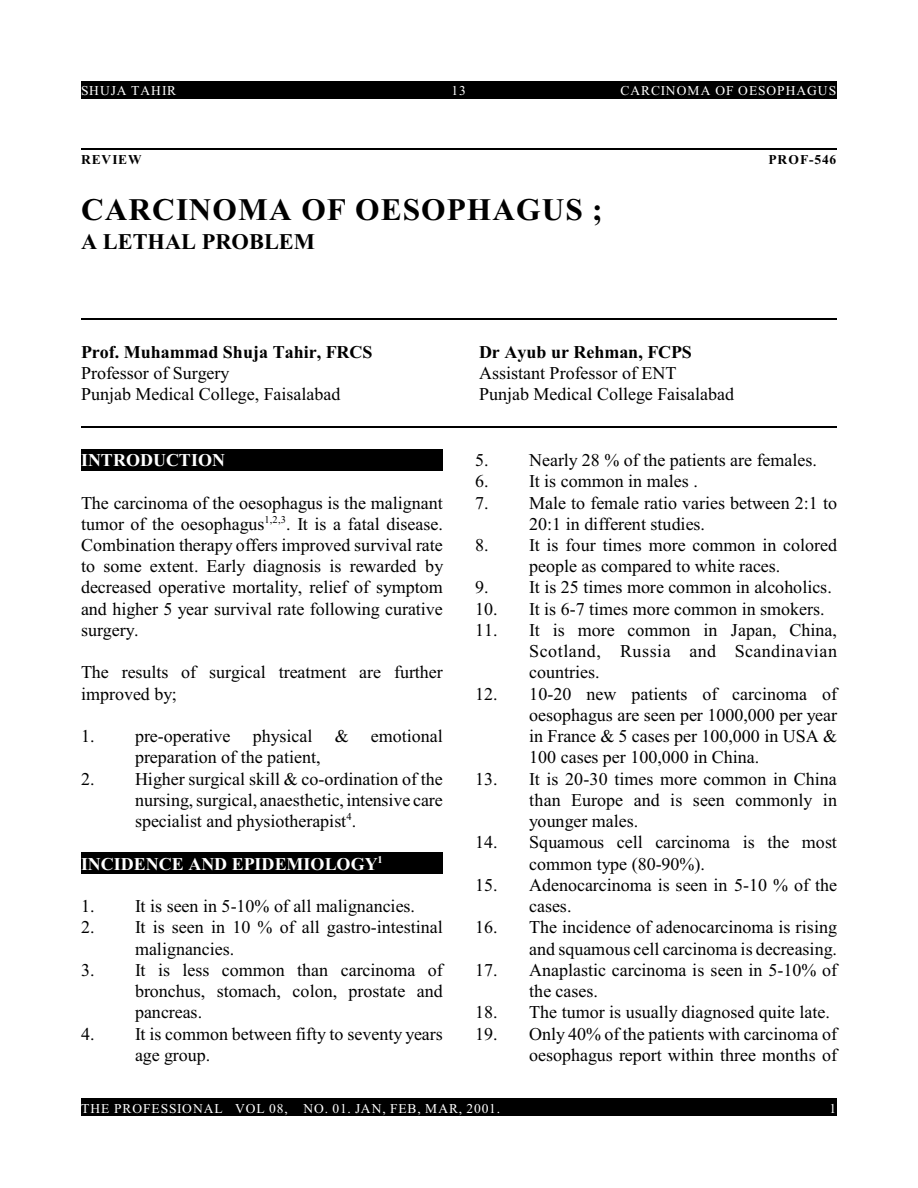
<style>
.page{position:relative;width:918px;height:1188px;background:#fff}
.page>*{position:absolute;margin:0;border:0;box-sizing:border-box;transform-origin:0 0}
.t1{font:700 31.35px "Times New Roman";letter-spacing:.035em;color:#000}
.t2{font:700 22.35px "Times New Roman";color:#000}
.t3{font:18px/21.3px "Times New Roman";color:#000}
.t4{font:700 18px "Times New Roman";color:#000}
.t5{font:700 18px "Times New Roman";letter-spacing:-.005em;color:#fff}
.t6{font:13.5px "Times New Roman";letter-spacing:.065em;color:#fff}
.t7{font:700 13.5px "Times New Roman";letter-spacing:.06em;color:#000}
.t8{font:10.5px "Times New Roman";color:#000}
</style>
<div class="page">
<div style="left:81px;top:81px;width:756px;height:17px;background:#000"></div>
<div style="left:81px;top:1099px;width:756px;height:17px;background:#000"></div>
<div style="left:81px;top:449px;width:362px;height:21px;background:#000"></div>
<div style="left:81px;top:853px;width:362px;height:21px;background:#000"></div>
<hr style="left:81px;top:148px;width:756px;height:2px;background:#000">
<hr style="left:81px;top:318px;width:756px;height:1px;background:#000">
<hr style="left:81px;top:426px;width:756px;height:2px;background:#000">
<p class="t6" style="left:81px;top:86px;width:97px">SHUJA TAHIR</p>
<p class="t6" style="left:451px;top:86px;width:16px">13</p>
<p class="t6" style="left:621px;top:86px;width:217px">CARCINOMA OF OESOPHAGUS</p>
<p class="t7" style="left:81px;top:155px;width:62px">REVIEW</p>
<p class="t7" style="left:768px;top:155px;width:69px">PROF-546</p>
<h1 class="t1" style="left:81px;top:199px;width:523px">CARCINOMA OF OESOPHAGUS ;</h1>
<p class="t2" style="left:81px;top:234px;width:236px">A LETHAL PROBLEM</p>
<p class="t4" style="left:81px;top:346px;width:293px">Prof. Muhammad Shuja Tahir, FRCS</p>
<p class="t3" style="left:81px;top:364px;width:261px">Professor of Surgery<br>Punjab Medical College, Faisalabad</p>
<p class="t5" style="left:81px;top:454px;width:146px">INTRODUCTION</p>
<p class="t3" style="left:81px;top:494px;width:363px">The carcinoma of the oesophagus is the malignant tumor of the oesophagus . It is a fatal disease.</p>
<p class="t8" style="left:265px;top:515px;width:23px">1,2,3</p>
<p class="t3" style="left:81px;top:536px;width:364px;text-align:justify">Combination therapy offers improved survival rate to some extent. Early diagnosis is rewarded by decreased operative mortality, relief of symptom and higher 5 year survival rate following curative surgery.</p>
<p class="t3" style="left:81px;top:663px;width:363px">The results of surgical treatment are further improved by;</p>
<p class="t3" style="left:135px;top:727px;width:309px;text-indent:-54px">1. pre-operative physical &amp; emotional preparation of the patient,</p>
<p class="t3" style="left:135px;top:770px;width:309px;text-align:justify;text-indent:-54px">2. Higher surgical skill &amp; co-ordination of the nursing, surgical, anaesthetic, intensive care specialist and physiotherapist .<sup>4</sup></p>
<p class="t5" style="left:81px;top:858px;width:303px">INCIDENCE AND EPIDEMIOLOGY<sup>1</sup></p>
<p class="t3" style="left:81px;top:897px;width:336px">1. It is seen in 5-10% of all malignancies.</p>
<p class="t3" style="left:135px;top:918px;width:309px;text-indent:-54px">2. It is seen in 10 % of all gastro-intestinal malignancies.</p>
<p class="t3" style="left:135px;top:961px;width:309px;text-align:justify;text-indent:-54px">3. It is less common than carcinoma of bronchus, stomach, colon, prostate and pancreas.</p>
<p class="t3" style="left:135px;top:1025px;width:309px;text-indent:-54px">4. It is common between fifty to seventy years age group.</p>
<p class="t4" style="left:479px;top:346px;width:214px">Dr Ayub ur Rehman, FCPS</p>
<p class="t3" style="left:479px;top:364px;width:256px">Assistant Professor of ENT<br>Punjab Medical College Faisalabad</p>
<p class="t3" style="left:475px;top:451px;width:343px">5. Nearly 28 % of the patients are females.</p>
<p class="t3" style="left:475px;top:472px;width:224px">6. It is common in males .</p>
<p class="t3" style="left:529px;top:494px;width:309px;text-indent:-54px">7. Male to female ratio varies between 2:1 to<br>20:1 in different studies.</p>
<p class="t3" style="left:475px;top:536px;width:363px;text-align:center">8. It is four times more common in colored people as compared to white races.</p>
<p class="t3" style="left:475px;top:579px;width:358px">9. It is 25 times more common in alcoholics.</p>
<p class="t3" style="left:475px;top:600px;width:351px">10. It is 6-7 times more common in smokers.</p>
<p class="t3" style="left:529px;top:621px;width:309px;text-align:justify;text-indent:-54px">11. It is more common in Japan, China, Scotland, Russia and Scandinavian countries.</p>
<p class="t3" style="left:529px;top:685px;width:309px;text-align:justify;text-indent:-54px">12. 10-20 new patients of carcinoma of oesophagus are seen per 1000,000 per year in France &amp; 5 cases per 100,000 in USA &amp; 100 cases per 100,000 in China.</p>
<p class="t3" style="left:529px;top:770px;width:309px;text-align:justify;text-indent:-54px">13. It is 20-30 times more common in China than Europe and is seen commonly in younger males.</p>
<p class="t3" style="left:529px;top:833px;width:309px;text-indent:-54px">14. Squamous cell carcinoma is the most common type (80-90%).</p>
<p class="t3" style="left:529px;top:876px;width:309px;text-indent:-54px">15. Adenocarcinoma is seen in 5-10 % of the cases.</p>
<p class="t3" style="left:475px;top:918px;width:363px;text-align:right">16. The incidence of adenocarcinoma is rising and squamous cell carcinoma is decreasing.</p>
<p class="t3" style="left:529px;top:961px;width:309px;text-indent:-54px">17. Anaplastic carcinoma is seen in 5-10% of the cases.</p>
<p class="t3" style="left:475px;top:1003px;width:356px">18. The tumor is usually diagnosed quite late.</p>
<p class="t3" style="left:475px;top:1025px;width:363px;text-align:right">19. Only 40% of the patients with carcinoma of oesophagus report within three months of</p>
<p class="t6" style="left:81px;top:1103px;width:421px">THE PROFESSIONAL VOL 08, NO. 01. JAN, FEB, MAR, 2001.</p>
<p class="t6" style="left:829px;top:1103px;width:8px">1</p>
</div>
